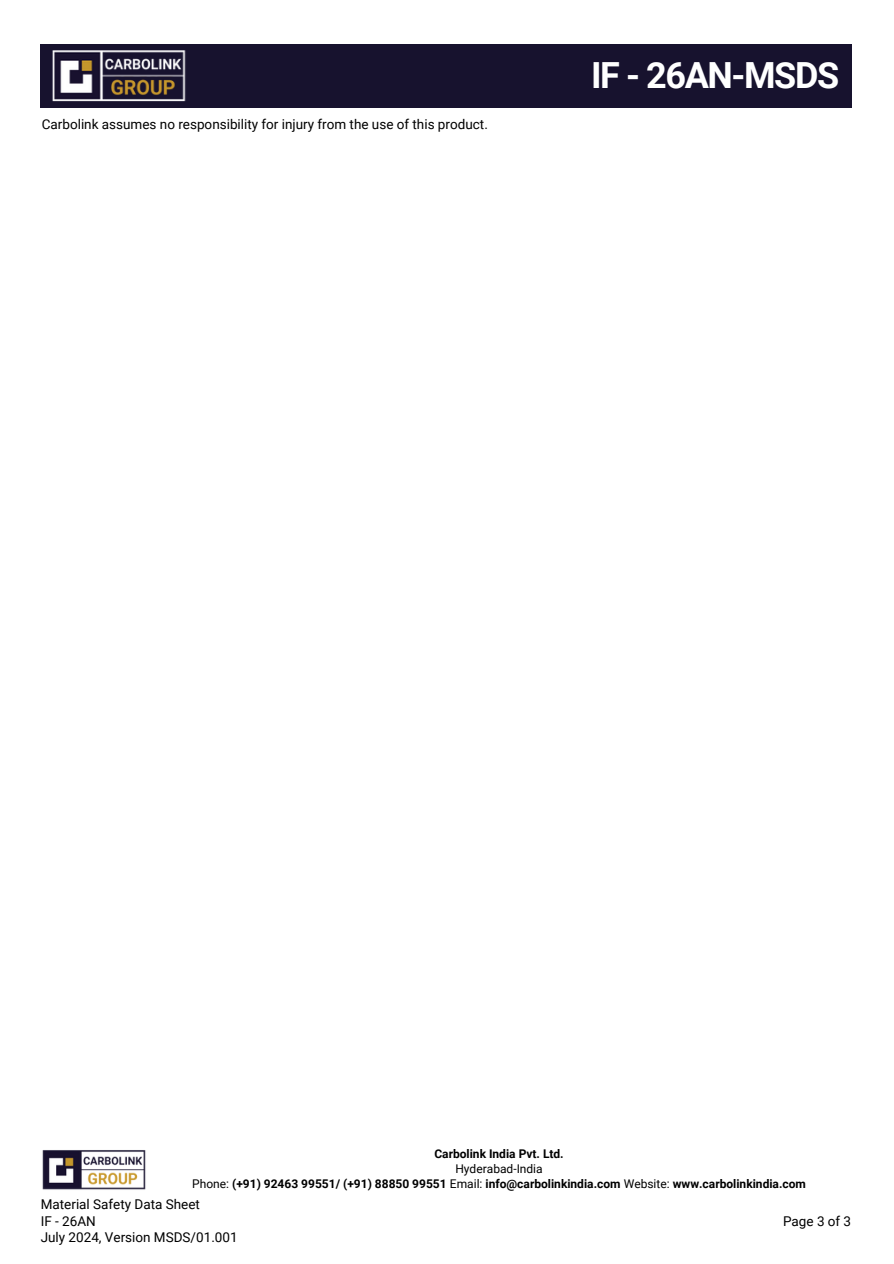
<style>
.page{position:relative;width:894px;height:1264px;background:#fff}
.page>*{position:absolute;margin:0;border:0;box-sizing:border-box;transform-origin:0 0}
.t1{font:700 36px "Roboto";letter-spacing:-.04em;color:#fff}
.t2{font:13.5px/16.8px "Roboto";color:#000}
.t3{font:700 12px "Roboto";color:#000}
.t4{font:12px "Roboto";color:#000}
.s1{font-weight:400}
</style>
<div class="page">
<div style="left:41px;top:44px;width:810px;height:64px;background:#17122e"></div>
<img style="left:52px;top:51px;width:134px;height:50px">
<img style="left:42px;top:1150px;width:104px;height:40px">
<p class="t2" style="left:42px;top:116px;width:447px">Carbolink assumes no responsibility for injury from the use of this product.</p>
<h2 class="t1" style="left:591px;top:55px;width:249px">IF - 26AN-MSDS</h2>
<p class="t3" style="left:434px;top:1146px;width:131px">Carbolink India Pvt. Ltd.</p>
<p class="t4" style="left:455px;top:1161px;width:89px">Hyderabad-India</p>
<p class="t3" style="left:192px;top:1176px;width:615px"><span class="s1">Phone:</span> (+91) 92463 99551/ (+91) 88850 99551 <span class="s1">Email:</span> info@carbolinkindia.com <span class="s1">Website:</span> www.carbolinkindia.com</p>
<p class="t2" style="left:41px;top:1195px;width:198px">Material Safety Data Sheet<br>IF - 26AN<br>July 2024, Version MSDS/01.001</p>
<h1 class="t2" style="left:782px;top:1212px;width:70px">Page 3 of 3</h1>
</div>
